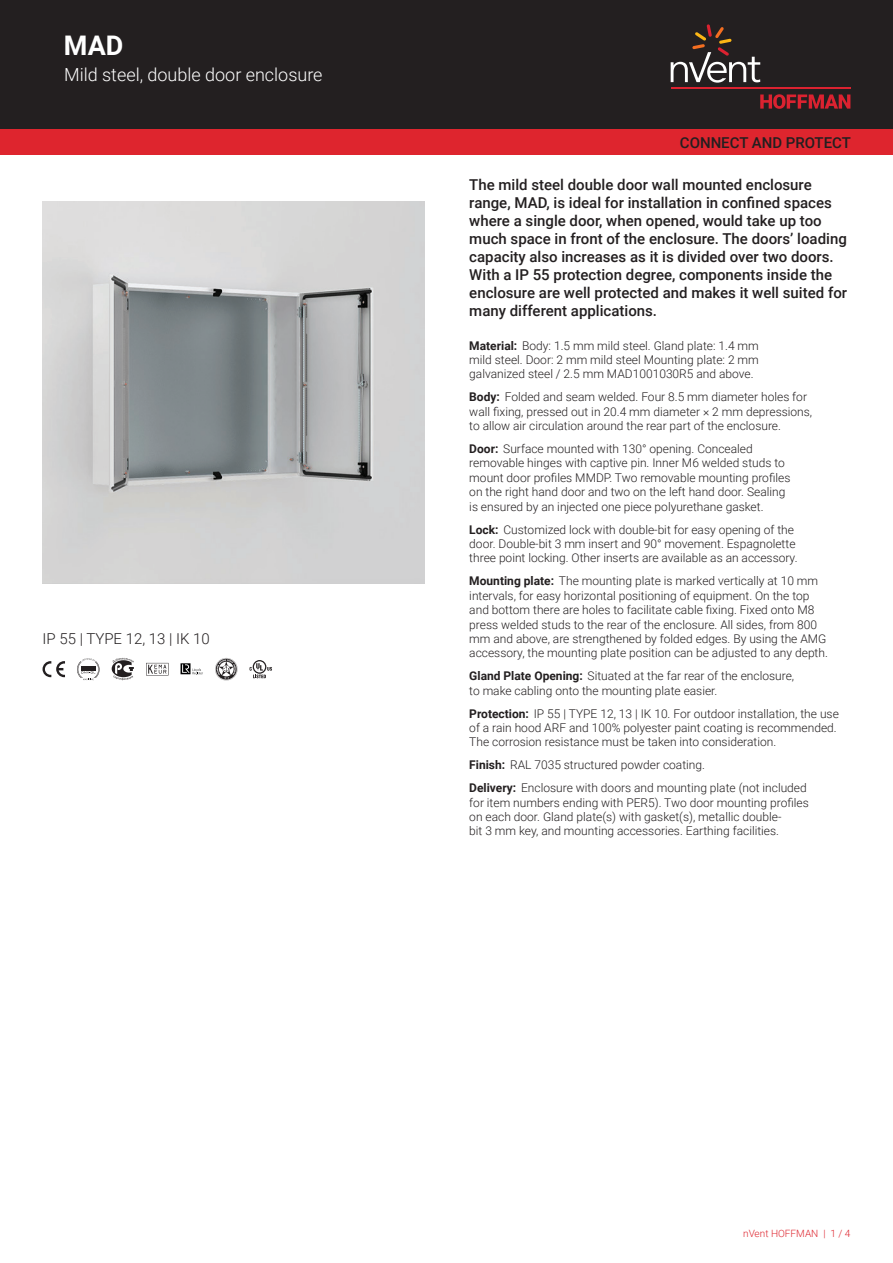
<style>
.page{position:relative;width:893px;height:1263px;background:#fff}
.page>*{position:absolute;margin:0;border:0;box-sizing:border-box;transform-origin:0 0}
.t1{font:700 27px "Roboto";color:#fff}
.t2{font:300 18px "Roboto";color:#fff}
.t3{font:500 15px/18px "Roboto";color:#231f20}
.t4{font:300 15px "Roboto";color:#231f20}
.t5{font:300 12px/14.4px "Roboto";color:#231f20}
.t6{font:300 10.05px "Roboto";color:#de252e}
.s1{font-weight:700}
</style>
<div class="page">
<div style="left:0;top:0;width:893px;height:129px;background:#231f20"></div>
<svg style="left:760px;top:94px;width:90px;height:15px"></svg>
<hr style="left:671px;top:88px;width:179px;height:1px;background:#db2230">
<svg style="left:671px;top:24px;width:89px;height:59px"></svg>
<div style="left:0;top:129px;width:893px;height:26px;background:#de252e"></div>
<img style="left:43px;top:202px;width:381px;height:382px">
<svg style="left:43px;top:661px;width:22px;height:16px"></svg>
<svg style="left:77px;top:658px;width:23px;height:22px"></svg>
<svg style="left:112px;top:658px;width:22px;height:22px"></svg>
<svg style="left:146px;top:663px;width:23px;height:12px"></svg>
<svg style="left:181px;top:663px;width:22px;height:12px"></svg>
<svg style="left:215px;top:658px;width:23px;height:22px"></svg>
<svg style="left:250px;top:660px;width:22px;height:18px"></svg>
<h1 class="t1" style="left:64px;top:27px;width:61px">MAD</h1>
<h2 class="t2" style="left:64px;top:62px;width:260px">Mild steel, double door enclosure</h2>
<p class="t4" style="left:43px;top:628px;width:169px">IP 55 | TYPE 12, 13 | IK 10</p>
<p class="t3" style="left:680px;top:133px;width:173px">CONNECT AND PROTECT</p>
<p class="t3" style="left:469px;top:175px;width:379px">The mild steel double door wall mounted enclosure range, MAD, is ideal for installation in confined spaces where a single door, when opened, would take up too much space in front of the enclosure. The doors’ loading capacity also increases as it is divided over two doors.<br>With a IP 55 protection degree, components inside the enclosure are well protected and makes it well suited for many different applications.</p>
<p class="t5" style="left:469px;top:338px;width:291px;text-align:justify"><span class="s1">Material:</span> Body: 1.5 mm mild steel. Gland plate: 1.4 mm mild steel. Door: 2 mm mild steel Mounting plate: 2 mm galvanized steel / 2.5 mm MAD1001030R5 and above.</p>
<p class="t5" style="left:469px;top:389px;width:344px"><span class="s1">Body:</span> Folded and seam welded. Four 8.5 mm diameter holes for wall fixing, pressed out in 20.4 mm diameter × 2 mm depressions, to allow air circulation around the rear part of the enclosure.</p>
<p class="t5" style="left:469px;top:441px;width:323px"><span class="s1">Door:</span> Surface mounted with 130° opening. Concealed removable hinges with captive pin. Inner M6 welded studs to mount door profiles MMDP. Two removable mounting profiles on the right hand door and two on the left hand door. Sealing is ensured by an injected one piece polyurethane gasket.</p>
<p class="t5" style="left:469px;top:522px;width:330px"><span class="s1">Lock:</span> Customized lock with double-bit for easy opening of the door. Double-bit 3 mm insert and 90° movement. Espagnolette three point locking. Other inserts are available as an accessory.</p>
<p class="t5" style="left:469px;top:573px;width:360px"><span class="s1">Mounting plate:</span> The mounting plate is marked vertically at 10 mm intervals, for easy horizontal positioning of equipment. On the top and bottom there are holes to facilitate cable fixing. Fixed onto M8 press welded studs to the rear of the enclosure. All sides, from 800 mm and above, are strengthened by folded edges. By using the AMG accessory, the mounting plate position can be adjusted to any depth.</p>
<p class="t5" style="left:469px;top:668px;width:326px"><span class="s1">Gland Plate Opening:</span> Situated at the far rear of the enclosure, to make cabling onto the mounting plate easier.</p>
<p class="t5" style="left:469px;top:706px;width:371px"><span class="s1">Protection:</span> IP 55 | TYPE 12, 13 | IK 10. For outdoor installation, the use of a rain hood ARF and 100% polyester paint coating is recommended.<br>The corrosion resistance must be taken into consideration.</p>
<p class="t5" style="left:469px;top:753px;width:339px;line-height:23px"><span class="s1">Finish:</span> RAL 7035 structured powder coating.<br><span class="s1">Delivery:</span> Enclosure with doors and mounting plate (not included</p>
<p class="t5" style="left:469px;top:795px;width:341px">for item numbers ending with PER5). Two door mounting profiles on each door. Gland plate(s) with gasket(s), metallic double-<br>bit 3 mm key, and mounting accessories. Earthing facilities.</p>
<p class="t6" style="left:743px;top:1226px;width:109px">nVent HOFFMAN | 1 / 4</p>
</div>
